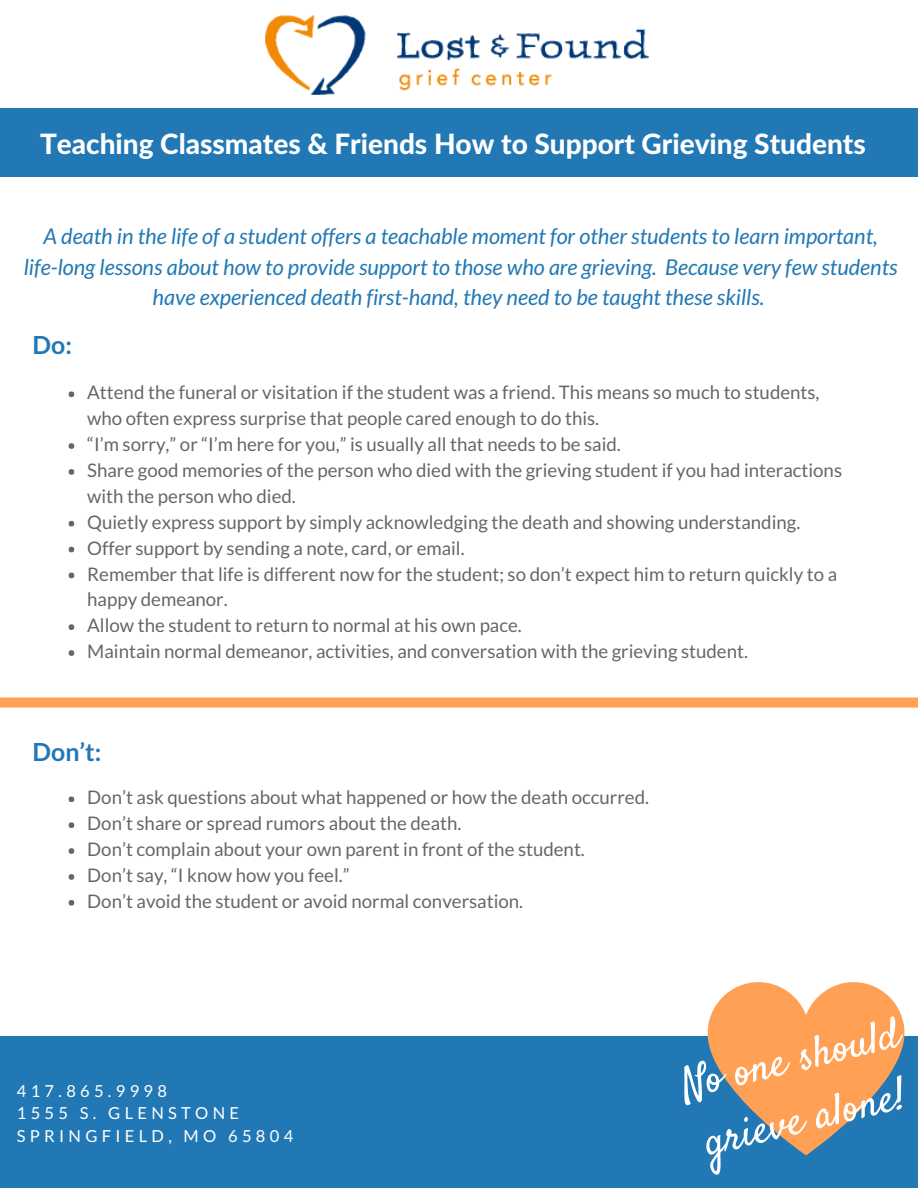
<style>
.page{position:relative;width:918px;height:1188px;background:#fff}
.page>*{position:absolute;margin:0;border:0;box-sizing:border-box;transform-origin:0 0}
.t1{font:43.65px/60.8px "Satisfy";color:#fff}
.t2{font:800 28.05px "Lato";color:#fff}
.t3{font:700 24.9px "Lato";color:#2178b5}
.t4{font:italic 21.75px/30.3px "Lato";color:#2178b5;text-align:center}
.t5{font:18.75px/25.8px "Lato";color:#666}
.t6{font:16.5px/22.5px "Lato";letter-spacing:.26em;color:#fff}
</style>
<div class="page">
<div style="left:0;top:108px;width:918px;height:69px;background:#2178b5"></div>
<div style="left:0;top:1036px;width:918px;height:152px;background:#2178b5"></div>
<svg style="left:708px;top:982px;width:196px;height:173px"></svg>
<img style="left:265px;top:15px;width:384px;height:80px">
<svg style="left:69px;top:796px;width:5px;height:6px"></svg>
<svg style="left:69px;top:822px;width:5px;height:6px"></svg>
<svg style="left:69px;top:848px;width:5px;height:6px"></svg>
<svg style="left:69px;top:874px;width:5px;height:6px"></svg>
<svg style="left:69px;top:900px;width:5px;height:6px"></svg>
<svg style="left:69px;top:392px;width:5px;height:5px"></svg>
<svg style="left:69px;top:443px;width:5px;height:6px"></svg>
<svg style="left:69px;top:469px;width:5px;height:6px"></svg>
<svg style="left:69px;top:521px;width:5px;height:5px"></svg>
<svg style="left:69px;top:547px;width:5px;height:5px"></svg>
<svg style="left:69px;top:573px;width:5px;height:5px"></svg>
<svg style="left:69px;top:624px;width:5px;height:6px"></svg>
<svg style="left:69px;top:650px;width:5px;height:6px"></svg>
<svg style="left:0;top:698px;width:918px;height:10px"></svg>
<h2 class="t2" style="left:40px;top:126px;width:827px">Teaching Classmates &amp; Friends How to Support Grieving Students</h2>
<p class="t4" style="left:24px;top:221px;width:875px">A death in the life of a student offers a teachable moment for other students to learn important, life-long lessons about how to provide support to those who are grieving. Because very few students have experienced death first-hand, they need to be taught these skills.</p>
<h3 class="t3" style="left:33px;top:330px;width:41px">Do:</h3>
<p class="t5" style="left:87px;top:379px;width:756px">Attend the funeral or visitation if the student was a friend. This means so much to students, who often express surprise that people cared enough to do this.<br>“I’m sorry,” or “I’m here for you,” is usually all that needs to be said.<br>Share good memories of the person who died with the grieving student if you had interactions with the person who died.<br>Quietly express support by simply acknowledging the death and showing understanding.<br>Offer support by sending a note, card, or email.<br>Remember that life is different now for the student; so don’t expect him to return quickly to a happy demeanor.<br>Allow the student to return to normal at his own pace.<br>Maintain normal demeanor, activities, and conversation with the grieving student.</p>
<h3 class="t3" style="left:33px;top:736px;width:70px">Don’t:</h3>
<p class="t5" style="left:87px;top:784px;width:563px">Don’t ask questions about what happened or how the death occurred.<br>Don’t share or spread rumors about the death.<br>Don’t complain about your own parent in front of the student.<br>Don’t say, “I know how you feel.”<br>Don’t avoid the student or avoid normal conversation.</p>
<p class="t6" style="left:17px;top:1079px;width:278px">417.865.9998<br>1555 S. GLENSTONE<br>SPRINGFIELD, MO 65804</p>
<h1 class="t1" style="left:676px;top:1060px;width:224px;rotate:-14deg">No one should grieve alone!</h1>
</div>
